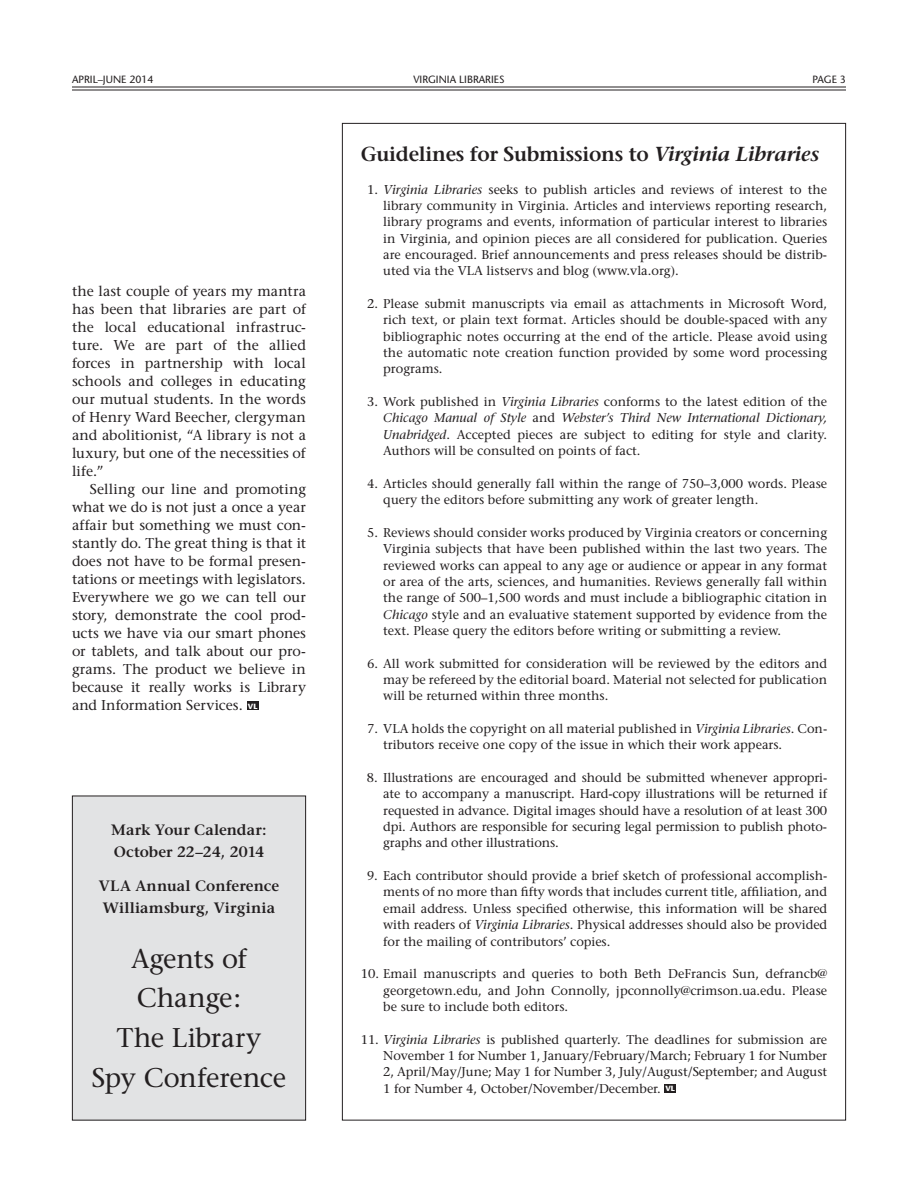
<style>
.page{position:relative;width:918px;height:1188px;background:#fff}
.page>*{position:absolute;margin:0;border:0;box-sizing:border-box;transform-origin:0 0}
.t1{font:27px/39.6px "Stone Serif";letter-spacing:-.01em;color:#231f20;text-align:center}
.t2{font:600 20.25px "Stone Serif";letter-spacing:-.015em;color:#231f20}
.t3{font:600 15px/21.6px "Stone Serif";letter-spacing:.01em;color:#231f20}
.t4{font:14.25px/18px "Stone Serif";color:#231f20;text-align:justify}
.t5{font:12.75px/16.4px "Stone Serif";color:#231f20;text-align:justify}
.t6{font:10.5px "Stone Sans";color:#231f20}
.s1{font-family:"Stone Sans";font-weight:700;font-size:7.5px;color:#fff}
.s2{font-style:italic}
</style>
<div class="page">
<hr style="left:72px;top:87px;width:774px;height:1px;background:#231f20">
<hr style="left:72px;top:90px;width:774px;height:1px;background:#231f20">
<div style="left:247px;top:701px;width:12px;height:9px;background:#231f20"></div>
<div style="left:664px;top:1084px;width:12px;height:9px;background:#231f20"></div>
<div style="left:72px;top:796px;width:234px;height:324px;background:#e2e3e4"></div>
<div style="left:72px;top:796px;width:234px;height:324px;border:1px solid #231f20"></div>
<p class="t6" style="left:72px;top:73px;width:83px">APRIL–JUNE 2014</p>
<p class="t6" style="left:413px;top:73px;width:93px">VIRGINIA LIBRARIES</p>
<p class="t6" style="left:813px;top:73px;width:35px">PAGE 3</p>
<p class="t4" style="left:72px;top:282px;width:235px">the last couple of years my mantra has been that libraries are part of the local educational infrastruc&shy;ture. We are part of the allied forces in partnership with local schools and colleges in educating our mutual students. In the words of Henry Ward Beecher, clergyman and abolitionist, “A library is not a luxury, but one of the necessities of life.”</p>
<p class="t4" style="left:72px;top:480px;width:236px;text-indent:18px">Selling our line and promoting what we do is not just a once a year affair but something we must con&shy;stantly do. The great thing is that it does not have to be formal presen&shy;tations or meetings with legislators.<br>Everywhere we go we can tell our story, demonstrate the cool prod&shy;ucts we have via our smart phones or tablets, and talk about our pro&shy;grams. The product we believe in because it really works is Library and Information Services. <span class="s1">VL</span></p>
<p class="t3" style="left:111px;top:819px;width:157px">Mark Your Calendar:<br>October 22–24, 2014</p>
<p class="t3" style="left:99px;top:875px;width:182px">VLA Annual Conference<br>Williamsburg, Virginia</p>
<h1 class="t1" style="left:92px;top:938px;width:196px">Agents of<br>Change:<br>The Library<br>Spy Conference</h1>
<h2 class="t2" style="left:361px;top:141px;width:460px">Guidelines for Submissions to <span class="s2">Virginia Libraries</span></h2>
<p class="t5" style="left:383px;top:181px;width:446px;text-indent:-16px">1. <span class="s2">Virginia Libraries</span> seeks to publish articles and reviews of interest to the library community in Virginia. Articles and interviews reporting research, library programs and events, information of particular interest to libraries in Virginia, and opinion pieces are all considered for publication. Queries are encouraged. Brief announcements and press releases should be distrib&shy;uted via the VLA listservs and blog (www.vla.org).</p>
<p class="t5" style="left:383px;top:295px;width:446px;text-indent:-16px">2. Please submit manuscripts via email as attachments in Microsoft Word, rich text, or plain text format. Articles should be double-spaced with any bibliographic notes occurring at the end of the article. Please avoid using the automatic note creation function provided by some word processing programs.</p>
<p class="t5" style="left:383px;top:393px;width:446px;text-indent:-16px">3. Work published in <span class="s2">Virginia Libraries</span> conforms to the latest edition of the <span class="s2">Chicago Manual of Style</span> and <span class="s2">Webster’s Third New International Dictionary, Unabridged</span>. Accepted pieces are subject to editing for style and clarity.<br>Authors will be consulted on points of fact.</p>
<p class="t5" style="left:383px;top:475px;width:445px;text-indent:-16px">4. Articles should generally fall within the range of 750–3,000 words. Please query the editors before submitting any work of greater length.</p>
<p class="t5" style="left:383px;top:524px;width:446px;text-indent:-16px">5. Reviews should consider works produced by Virginia creators or concerning Virginia subjects that have been published within the last two years. The reviewed works can appeal to any age or audience or appear in any format or area of the arts, sciences, and humanities. Reviews generally fall within the range of 500–1,500 words and must include a bibliographic citation in <span class="s2">Chicago</span> style and an evaluative statement supported by evidence from the text. Please query the editors before writing or submitting a review.</p>
<p class="t5" style="left:383px;top:655px;width:446px;text-indent:-16px">6. All work submitted for consideration will be reviewed by the editors and may be refereed by the editorial board. Material not selected for publication will be returned within three months.</p>
<p class="t5" style="left:383px;top:720px;width:445px;text-indent:-16px">7. VLA holds the copyright on all material published in <span class="s2">Virginia Libraries</span>. Con&shy;tributors receive one copy of the issue in which their work appears.</p>
<p class="t5" style="left:383px;top:769px;width:446px;text-indent:-16px">8. Illustrations are encouraged and should be submitted whenever appropri&shy;ate to accompany a manuscript. Hard-copy illustrations will be returned if requested in advance. Digital images should have a resolution of at least 300 dpi. Authors are responsible for securing legal permission to publish photo&shy;graphs and other illustrations.</p>
<p class="t5" style="left:383px;top:867px;width:446px;text-indent:-16px">9. Each contributor should provide a brief sketch of professional accomplish&shy;ments of no more than fifty words that includes current title, affiliation, and email address. Unless specified otherwise, this information will be shared with readers of <span class="s2">Virginia Libraries</span>. Physical addresses should also be provided for the mailing of contributors’ copies.</p>
<p class="t5" style="left:383px;top:966px;width:446px;text-indent:-23px">10. Email manuscripts and queries to both Beth DeFrancis Sun, defrancb@ georgetown.edu, and John Connolly, jpconnolly@crimson.ua.edu. Please be sure to include both editors.</p>
<p class="t5" style="left:383px;top:1031px;width:446px;text-indent:-23px">11. <span class="s2">Virginia Libraries</span> is published quarterly. The deadlines for submission are November 1 for Number 1, January/February/March; February 1 for Number 2, April/May/June; May 1 for Number 3, July/August/September; and August 1 for Number 4, October/November/December. <span class="s1">VL</span></p>
</div>
